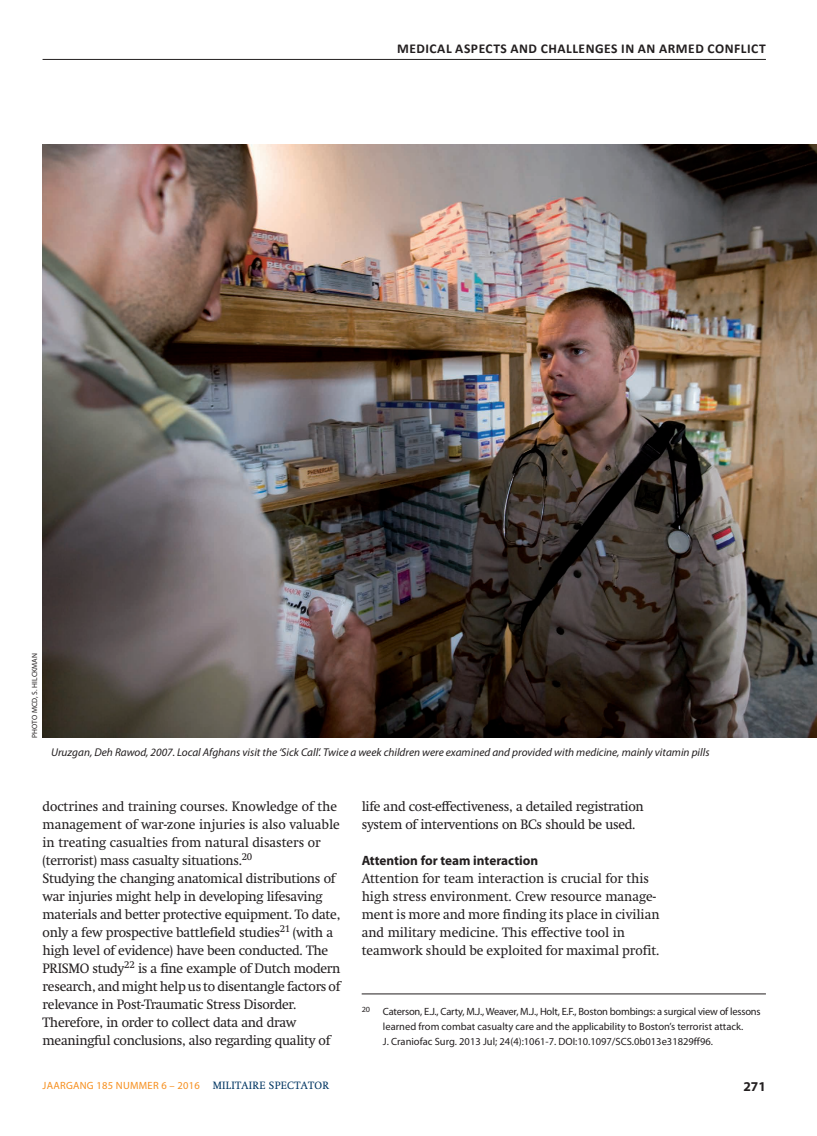
<style>
.page{position:relative;width:817px;height:1136px;background:#fff}
.page>*{position:absolute;margin:0;border:0;box-sizing:border-box;transform-origin:0 0}
.t1{font:13.5px/18px "Swift";letter-spacing:-.02em;color:#231f20}
.t2{font:13.5px/18px "Swift";color:#231f20}
.t3{font:700 13.5px "Calibri";letter-spacing:.04em;color:#231f20}
.t4{font:700 13.5px "Myriad Pro";color:#231f20}
.t5{font:italic 11.25px "Myriad Pro";color:#231f20}
.t6{font:10.5px/15px "Myriad Pro";color:#231f20}
.t7{font:10.5px "Myriad Pro";letter-spacing:.025em;color:#f68f1e}
.t8{font:7.5px "Myriad Pro";letter-spacing:.02em;color:#231f20}
.s1{font-family:"Swift";color:#003562}
</style>
<div class="page">
<hr style="left:43px;top:59px;width:722px;height:1px;background:#231f20">
<img style="left:43px;top:145px;width:773px;height:592px">
<hr style="left:361px;top:993px;width:404px;height:1px;background:#231f20">
<p class="t3" style="left:397px;top:40px;width:370px">MEDICAL ASPECTS AND CHALLENGES IN AN ARMED CONFLICT</p>
<p class="t8" style="left:30px;top:738px;width:86px;rotate:-90deg">Photo MCD, S. Hilckman</p>
<p class="t5" style="left:51px;top:746px;width:659px">Uruzgan, Deh Rawod, 2007. Local Afghans visit the ‘Sick Call’. Twice a week children were examined and provided with medicine, mainly vitamin pills</p>
<p class="t1" style="left:43px;top:796px;width:299px">doctrines and training courses. Knowledge of the management of war-zone injuries is also valuable in treating casualties from natural disasters or (terrorist) mass casualty situations.<sup>20<br></sup>Studying the changing anatomical distributions of war injuries might help in developing lifesaving materials and better protective equipment. To date, only a few prospective battlefield studies<sup>21</sup> (with a high level of evidence) have been conducted. The PRISMO study<sup>22</sup> is a fine example of Dutch modern research, and might help us to disentangle factors of relevance in Post-Traumatic Stress Disorder.<br>Therefore, in order to collect data and draw meaningful conclusions, also regarding quality of</p>
<p class="t1" style="left:361px;top:796px;width:283px">life and cost-effectiveness, a detailed registration system of interventions on BCs should be used.</p>
<p class="t4" style="left:361px;top:852px;width:178px">Attention for team interaction</p>
<p class="t2" style="left:361px;top:868px;width:299px">Attention for team interaction is crucial for this high stress environment. Crew resource manage&shy;ment is more and more finding its place in civilian and military medicine. This effective tool in teamwork should be exploited for maximal profit.</p>
<p class="t6" style="left:383px;top:1004px;width:379px;text-indent:-21px"><sup>20</sup> Caterson, E.J., Carty, M.J., Weaver, M.J., Holt, E.F., Boston bombings: a surgical view of lessons learned from combat casualty care and the applicability to Boston’s terrorist attack.<br>J. Craniofac Surg. 2013 Jul; 24(4):1061-7. DOI:10.1097/SCS.0b013e31829ff96.</p>
<p class="t7" style="left:43px;top:1079px;width:288px">JAARGANG 185 NUMMER 6 – 2016 <span class="s1">MILITAIRE SPECTATOR</span></p>
<p class="t4" style="left:743px;top:1078px;width:24px">271</p>
</div>
